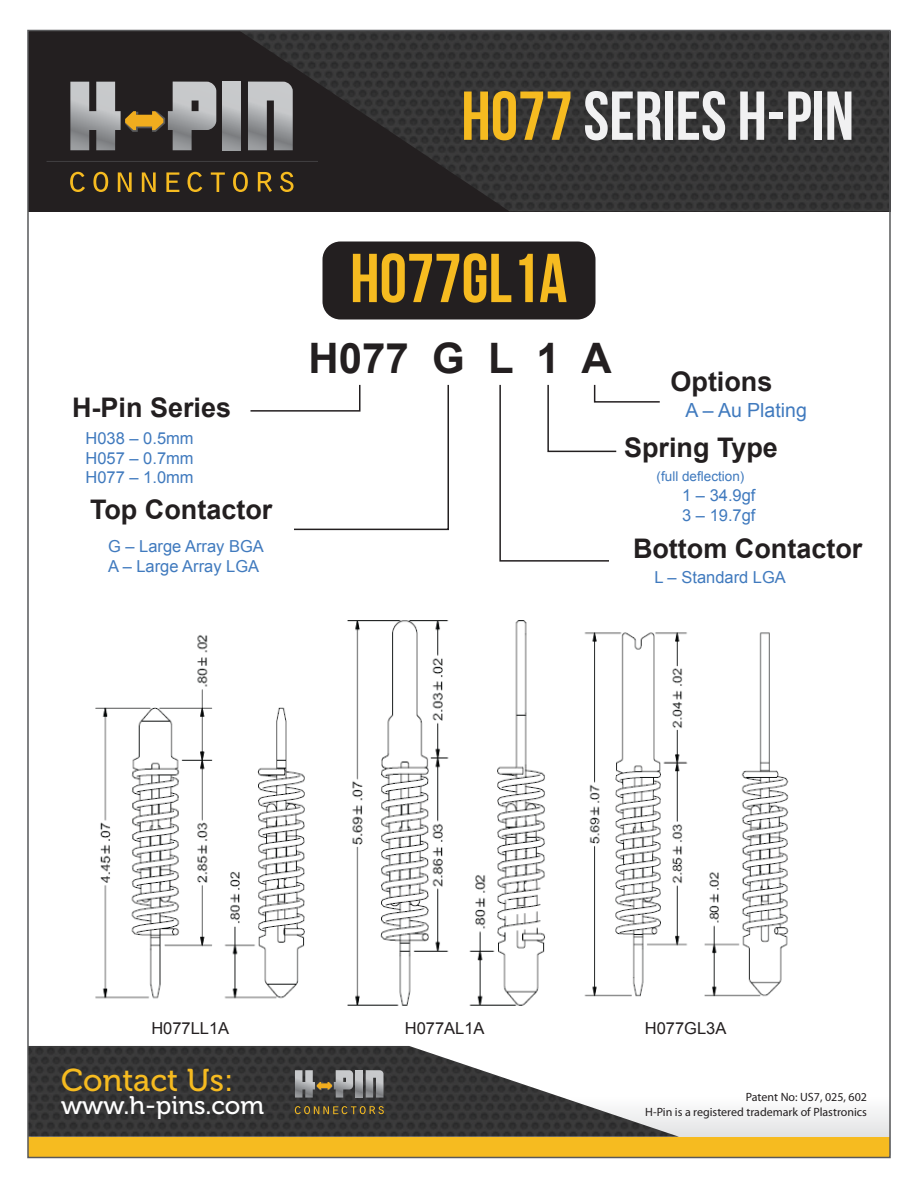
<style>
.page{position:relative;width:918px;height:1188px;background:#fff}
.page>*{position:absolute;margin:0;border:0;box-sizing:border-box;transform-origin:0 0}
.t1{font:69px "Bebas Neue";color:#f1f1f2}
.t2{font:69px "Bebas Neue";color:#f6bb20}
.t3{font:700 42px "Arial";color:#231f20}
.t4{font:31.5px "Museo 500";color:#f6bb20}
.t5{font:700 27px "Arial";color:#231f20}
.t6{font:25.35px "Museo 500";color:#fff}
.t7{font:19.5px "Arial";color:#407abe}
.t8{font:16.5px/19.8px "Arial";color:#407abe}
.t9{font:16.5px "Arial";color:#231f20}
.t10{font:13.5px "Arial";color:#407abe}
.t11{font:12px/14.4px "Myriad Pro";color:#231f20;text-align:right}
.s1{color:#f6bb20}
</style>
<div class="page">
<img style="left:95px;top:635px;width:210px;height:364px">
<img style="left:347px;top:620px;width:198px;height:386px">
<img style="left:584px;top:632px;width:205px;height:365px">
<svg style="left:679px;top:1110px;width:209px;height:27px"></svg>
<div style="left:28px;top:1137px;width:862px;height:21px;background:#f6bb20"></div>
<div style="left:322px;top:242px;width:274px;height:78px;background:#231f20;border-radius:18px"></div>
<svg style="left:250px;top:384px;width:199px;height:147px"></svg>
<svg style="left:499px;top:384px;width:161px;height:178px"></svg>
<div style="left:28px;top:31px;width:863px;height:180px;background:#231f20"></div>
<img style="left:240px;top:33px;width:648px;height:178px">
<svg style="left:70px;top:82px;width:146px;height:68px"></svg>
<svg style="left:222px;top:82px;width:19px;height:68px"></svg>
<svg style="left:248px;top:82px;width:45px;height:68px"></svg>
<svg style="left:70px;top:172px;width:15px;height:20px"></svg>
<svg style="left:93px;top:172px;width:15px;height:20px"></svg>
<svg style="left:118px;top:172px;width:14px;height:20px"></svg>
<svg style="left:142px;top:172px;width:14px;height:20px"></svg>
<svg style="left:166px;top:172px;width:13px;height:20px"></svg>
<svg style="left:187px;top:172px;width:15px;height:20px"></svg>
<svg style="left:211px;top:172px;width:14px;height:20px"></svg>
<svg style="left:233px;top:172px;width:15px;height:20px"></svg>
<svg style="left:258px;top:172px;width:14px;height:20px"></svg>
<svg style="left:280px;top:172px;width:14px;height:20px"></svg>
<hr style="left:47px;top:161px;width:271px;height:1px;background:#414042">
<img style="left:28px;top:1046px;width:651px;height:91px">
<svg style="left:295px;top:1070px;width:58px;height:28px"></svg>
<svg style="left:355px;top:1070px;width:8px;height:28px"></svg>
<svg style="left:366px;top:1070px;width:18px;height:28px"></svg>
<svg style="left:295px;top:1106px;width:89px;height:8px"></svg>
<hr style="left:285px;top:1102px;width:109px;height:1px;background:#414042">
<h1 class="t1" style="left:461px;top:78px;width:394px"><span class="s1">H077</span> SERIES H-PIN</h1>
<h1 class="t2" style="left:350px;top:240px;width:219px">H077GL1A</h1>
<h3 class="t5" style="left:72px;top:390px;width:161px">H-Pin Series</h3>
<h2 class="t3" style="left:309px;top:331px;width:305px">H077 G L 1 A</h2>
<h3 class="t5" style="left:670px;top:364px;width:104px">Options</h3>
<p class="t7" style="left:686px;top:397px;width:123px">A – Au Plating</p>
<p class="t8" style="left:86px;top:428px;width:110px;text-align:justify">H038 – 0.5mm H057 – 0.7mm H077 – 1.0mm</p>
<h3 class="t5" style="left:90px;top:492px;width:184px">Top Contactor</h3>
<h3 class="t5" style="left:624px;top:430px;width:156px">Spring Type</h3>
<p class="t10" style="left:657px;top:468px;width:89px">(full deflection)</p>
<p class="t8" style="left:682px;top:486px;width:75px">1 – 34.9gf<br>3 – 19.7gf</p>
<p class="t8" style="left:108px;top:536px;width:157px">G – Large Array BGA<br>A – Large Array LGA</p>
<h3 class="t5" style="left:633px;top:531px;width:231px">Bottom Contactor</h3>
<p class="t8" style="left:655px;top:568px;width:133px">L – Standard LGA</p>
<p class="t9" style="left:151px;top:1018px;width:79px">H077LL1A</p>
<p class="t9" style="left:405px;top:1018px;width:81px">H077AL1A</p>
<p class="t9" style="left:645px;top:1018px;width:83px">H077GL3A</p>
<h3 class="t4" style="left:61px;top:1063px;width:174px">Contact Us:</h3>
<h3 class="t6" style="left:61px;top:1092px;width:204px">www.h-pins.com</h3>
<p class="t11" style="left:645px;top:1090px;width:223px">Patent No: US7, 025, 602<br>H-Pin is a registered trademark of Plastronics</p>
</div>
